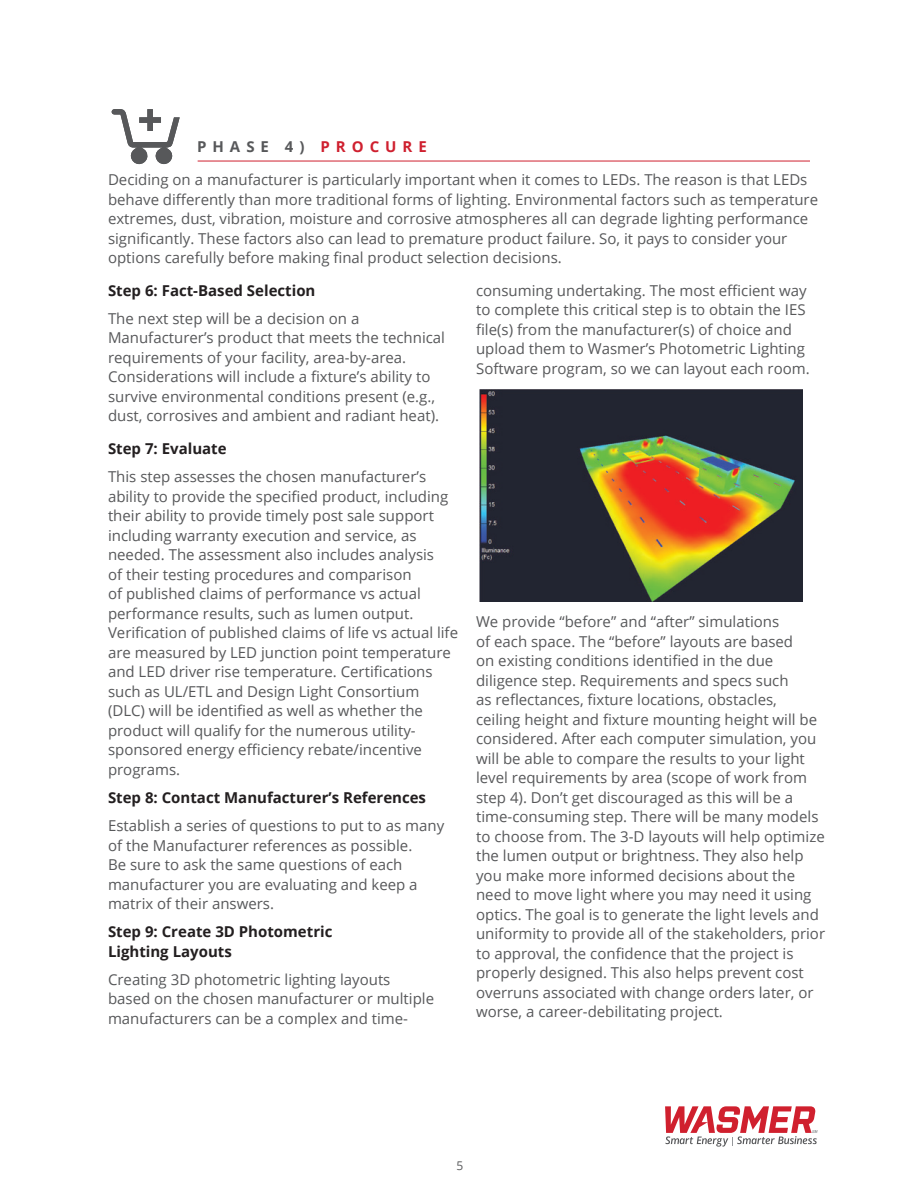
<style>
.page{position:relative;width:918px;height:1188px;background:#fff}
.page>*{position:absolute;margin:0;border:0;box-sizing:border-box;transform-origin:0 0}
.t1{font:15px/19.5px "Open Sans";color:#57585a}
.t2{font:700 15px/19.5px "Open Sans";color:#231f20}
.t3{font:700 15px "Open Sans";letter-spacing:.4em;color:#57585a}
.t4{font:12px "Open Sans";color:#57585a}
.s1{color:#cf202f}
</style>
<div class="page">
<svg style="left:665px;top:1106px;width:152px;height:41px"></svg>
<hr style="left:198px;top:161px;width:612px;height:1px;background:#cf202f">
<svg style="left:112px;top:109px;width:68px;height:55px"></svg>
<img style="left:480px;top:389px;width:323px;height:212px">
<p class="t3" style="left:197px;top:136px;width:231px">PHASE 4) <span class="s1">PROCURE</span></p>
<p class="t1" style="left:108px;top:170px;width:712px">Deciding on a manufacturer is particularly important when it comes to LEDs. The reason is that LEDs behave differently than more traditional forms of lighting. Environmental factors such as temperature extremes, dust, vibration, moisture and corrosive atmospheres all can degrade lighting performance significantly. These factors also can lead to premature product failure. So, it pays to consider your options carefully before making final product selection decisions.</p>
<p class="t2" style="left:108px;top:280px;width:209px">Step 6: Fact-Based Selection</p>
<p class="t1" style="left:108px;top:308px;width:339px">The next step will be a decision on a Manufacturer’s product that meets the technical requirements of your facility, area-by-area.<br>Considerations will include a fixture’s ability to survive environmental conditions present (e.g., dust, corrosives and ambient and radiant heat).</p>
<p class="t2" style="left:108px;top:439px;width:120px">Step 7: Evaluate</p>
<p class="t1" style="left:108px;top:467px;width:352px">This step assesses the chosen manufacturer’s ability to provide the specified product, including their ability to provide timely post sale support including warranty execution and service, as needed. The assessment also includes analysis<br>of their testing procedures and comparison<br>of published claims of performance vs actual performance results, such as lumen output.<br>Verification of published claims of life vs actual life are measured by LED junction point temperature and LED driver rise temperature. Certifications such as UL/ETL and Design Light Consortium (DLC) will be identified as well as whether the product will qualify for the numerous utility&shy;sponsored energy efficiency rebate/incentive programs.</p>
<p class="t2" style="left:108px;top:787px;width:320px">Step 8: Contact Manufacturer’s References</p>
<p class="t1" style="left:108px;top:816px;width:338px">Establish a series of questions to put to as many of the Manufacturer references as possible.<br>Be sure to ask the same questions of each manufacturer you are evaluating and keep a matrix of their answers.</p>
<p class="t2" style="left:108px;top:922px;width:226px">Step 9: Create 3D Photometric<br>Lighting Layouts</p>
<p class="t1" style="left:108px;top:969px;width:328px">Creating 3D photometric lighting layouts based on the chosen manufacturer or multiple manufacturers can be a complex and time-</p>
<p class="t1" style="left:476px;top:280px;width:335px">consuming undertaking. The most efficient way to complete this critical step is to obtain the IES file(s) from the manufacturer(s) of choice and upload them to Wasmer’s Photometric Lighting Software program, so we can layout each room.</p>
<p class="t1" style="left:476px;top:611px;width:351px">We provide “before” and “after” simulations<br>of each space. The “before” layouts are based<br>on existing conditions identified in the due diligence step. Requirements and specs such<br>as reflectances, fixture locations, obstacles,<br>ceiling height and fixture mounting height will be considered. After each computer simulation, you will be able to compare the results to your light level requirements by area (scope of work from step 4). Don’t get discouraged as this will be a time-consuming step. There will be many models to choose from. The 3-D layouts will help optimize the lumen output or brightness. They also help you make more informed decisions about the need to move light where you may need it using optics. The goal is to generate the light levels and uniformity to provide all of the stakeholders, prior to approval, the confidence that the project is properly designed. This also helps prevent cost overruns associated with change orders later, or worse, a career-debilitating project.</p>
<p class="t4" style="left:457px;top:1158px;width:8px">5</p>
</div>
